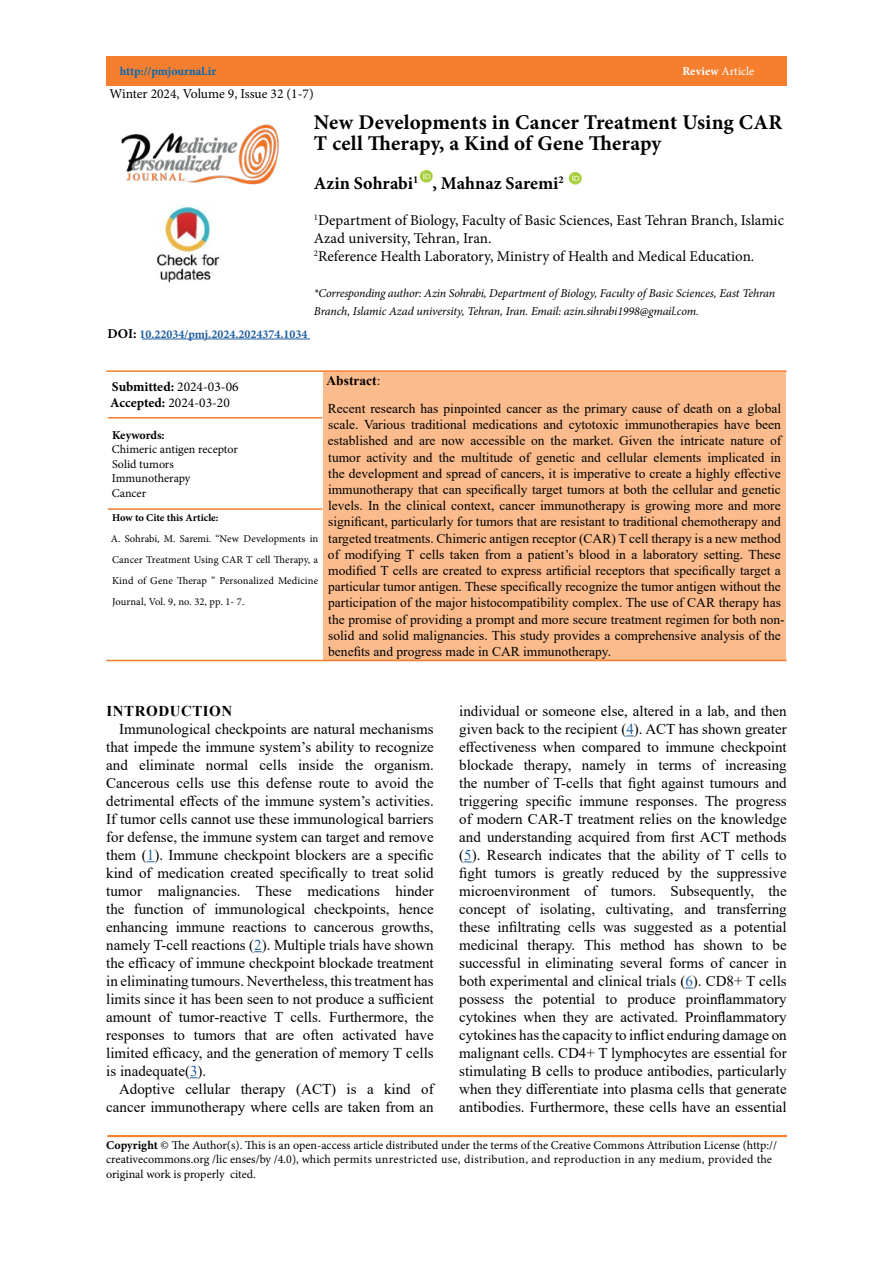
<style>
.page{position:relative;width:893px;height:1263px;background:#fff}
.page>*{position:absolute;margin:0;border:0;box-sizing:border-box;transform-origin:0 0}
.t1{font:700 21px/21px "Minion Pro";letter-spacing:.005em;color:#000}
.t2{font:700 18px "Minion Pro";color:#000}
.t3{font:15px/18px "Times New Roman";color:#000;text-align:justify}
.t4{font:15px/18px "Minion Pro";color:#000}
.t5{font:700 15px "Times New Roman";letter-spacing:.035em;color:#000}
.t6{font:13.5px/16.2px "Times New Roman";color:#000}
.t7{font:13.5px/16.2px "Minion Pro";color:#000}
.t8{font:12px/14.4px "Minion Pro";color:#000}
.t9{font:italic 12px/18px "Minion Pro";letter-spacing:-.015em;color:#000}
.t10{font:700 12px "Minion Pro";color:#215e9e}
.t11{font:700 12px "Minion Pro";letter-spacing:-.005em;color:#0069b5}
.t12{font:12px "Minion Pro";color:#fff}
.t13{font:700 12px "Minion Pro";letter-spacing:-.005em;color:#000}
.t14{font:10.5px/21px "Minion Pro";letter-spacing:.01em;color:#000;text-align:justify}
.t15{font:700 10.5px "Minion Pro";color:#000}
.s1{font-weight:700}
.s2{font-size:13.5px;color:#000}
.s3{color:#215e9e}
</style>
<div class="page">
<div style="left:106px;top:56px;width:681px;height:29px;background:#f57f2f"></div>
<img style="left:121px;top:124px;width:159px;height:61px">
<img style="left:156px;top:206px;width:64px;height:77px">
<hr style="left:142px;top:339px;width:168px;height:1px;background:#215e9e">
<div style="left:323px;top:371px;width:463px;height:289px;background:#fbbb8c"></div>
<hr style="left:106px;top:370px;width:217px;height:2px;background:#f57f2f">
<hr style="left:108px;top:417px;width:214px;height:1px;background:#f57f2f">
<hr style="left:108px;top:508px;width:214px;height:2px;background:#f57f2f">
<hr style="left:106px;top:660px;width:217px;height:1px;background:#f57f2f">
<hr style="left:323px;top:370px;width:464px;height:2px;background:#f57f2f">
<hr style="left:323px;top:660px;width:464px;height:1px;background:#f57f2f">
<hr style="left:107px;top:1135px;width:680px;height:2px;background:#f57f2f">
<img style="left:419px;top:170px;width:13px;height:13px">
<img style="left:568px;top:172px;width:13px;height:13px">
<p class="t11" style="left:120px;top:62px;width:98px">http://pmjournal.ir</p>
<p class="t12" style="left:682px;top:63px;width:73px"><span class="s1">Review</span> Article</p>
<p class="t7" style="left:109px;top:86px;width:206px">Winter 2024, Volume 9, Issue 32 (1-7)</p>
<h1 class="t1" style="left:314px;top:112px;width:470px">New Developments in Cancer Treatment Using CAR<br>T cell THerapy, a Kind of Gene THerapy</h1>
<p class="t2" style="left:314px;top:171px;width:251px">Azin Sohrabi<sup>1</sup> , Mahnaz Saremi<sup>2</sup></p>
<p class="t4" style="left:314px;top:212px;width:472px"><sup>1</sup>Department of Biology, Faculty of Basic Sciences, East Tehran Branch, Islamic<br>Azad university, Tehran, Iran.<br><sup>2</sup>Reference Health Laboratory, Ministry of Health and Medical Education.</p>
<p class="t9" style="left:314px;top:284px;width:463px">*Corresponding author: Azin Sohrabi, Department of Biology, Faculty of Basic Sciences, East Tehran<br>Branch, Islamic Azad university, Tehran, Iran. Email: azin.sihrabi1998@gmail.com.</p>
<p class="t10" style="left:107px;top:325px;width:202px"><span class="s2">DOI:</span> 10.22034/pmj.2024.2024374.1034</p>
<p class="t7" style="left:110px;top:379px;width:130px"><span class="s1">Submitted:</span> 2024-03-06<br><span class="s1">Accepted:</span> 2024-03-20</p>
<p class="t6" style="left:326px;top:366px;width:456px;line-height:28.2px"><span class="s1">Abstract</span>:<br>Recent research has pinpointed cancer as the primary cause of death on a global</p>
<p class="t6" style="left:328px;top:416px;width:458px">scale. Various traditional medications and cytotoxic immunotherapies have been established and are now accessible on the market. Given the intricate nature of tumor activity and the multitude of genetic and cellular elements implicated in the development and spread of cancers, it is imperative to create a highly effective immunotherapy that can specifically target tumors at both the cellular and genetic levels. In the clinical context, cancer immunotherapy is growing more and more significant, particularly for tumors that are resistant to traditional chemotherapy and targeted treatments. Chimeric antigen receptor (CAR) T cell therapy is a new method of modifying T cells taken from a patient’s blood in a laboratory setting. These modified T cells are created to express artificial receptors that specifically target a particular tumor antigen. These specifically recognize the tumor antigen without the participation of the major histocompatibility complex. The use of CAR therapy has the promise of providing a prompt and more secure treatment regimen for both non&shy;solid and solid malignancies. This study provides a comprehensive analysis of the benefits and progress made in CAR immunotherapy.</p>
<p class="t13" style="left:112px;top:427px;width:54px">Keywords:</p>
<p class="t8" style="left:112px;top:442px;width:128px">Chimeric antigen receptor<br>Solid tumors<br>Immunotherapy<br>Cancer</p>
<p class="t15" style="left:112px;top:510px;width:108px">How to Cite this Article:</p>
<p class="t14" style="left:111px;top:528px;width:209px">A. Sohrabi, M. Saremi. “New Developments in Cancer Treatment Using CAR T cell THerapy, a Kind of Gene THerap ” Personalized Medicine Journal, Vol. 9, no. 32, pp. 1- 7.</p>
<p class="t5" style="left:107px;top:700px;width:127px">INTRODUCTION</p>
<p class="t3" style="left:106px;top:719px;width:329px;text-indent:13px">Immunological checkpoints are natural mechanisms that impede the immune system’s ability to recognize and eliminate normal cells inside the organism.<br>Cancerous cells use this defense route to avoid the detrimental effects of the immune system’s activities.<br>If tumor cells cannot use these immunological barriers for defense, the immune system can target and remove them (<span class="s3">1</span>). Immune checkpoint blockers are a specific kind of medication created specifically to treat solid tumor malignancies. These medications hinder the function of immunological checkpoints, hence enhancing immune reactions to cancerous growths, namely T-cell reactions (<span class="s3">2</span>). Multiple trials have shown the efficacy of immune checkpoint blockade treatment in eliminating tumours. Nevertheless, this treatment has limits since it has been seen to not produce a sufficient amount of tumor-reactive T cells. Furthermore, the responses to tumors that are often activated have limited efficacy, and the generation of memory T cells is inadequate(<span class="s3">3</span>).</p>
<p class="t3" style="left:106px;top:1079px;width:329px;text-align:right">Adoptive cellular therapy (ACT) is a kind of cancer immunotherapy where cells are taken from an</p>
<p class="t3" style="left:459px;top:702px;width:329px">individual or someone else, altered in a lab, and then given back to the recipient (<span class="s3">4</span>). ACT has shown greater effectiveness when compared to immune checkpoint blockade therapy, namely in terms of increasing the number of T-cells that fight against tumours and triggering specific immune responses. The progress of modern CAR-T treatment relies on the knowledge and understanding acquired from first ACT methods (<span class="s3">5</span>). Research indicates that the ability of T cells to fight tumors is greatly reduced by the suppressive microenvironment of tumors. Subsequently, the concept of isolating, cultivating, and transferring these infiltrating cells was suggested as a potential medicinal therapy. This method has shown to be successful in eliminating several forms of cancer in both experimental and clinical trials (<span class="s3">6</span>). CD8+ T cells possess the potential to produce proinflammatory cytokines when they are activated. Proinflammatory cytokines has the capacity to inflict enduring damage on malignant cells. CD4+ T lymphocytes are essential for stimulating B cells to produce antibodies, particularly when they differentiate into plasma cells that generate antibodies. Furthermore, these cells have an essential</p>
<p class="t8" style="left:106px;top:1138px;width:672px"><span class="s1">Copyright</span> © The Author(s). This is an open-access article distributed under the terms of the Creative Commons Attribution License (http:// creativecommons.org /lic enses/by /4.0), which permits unrestricted use, distribution, and reproduction in any medium, provided the original work is properly cited.</p>
</div>
